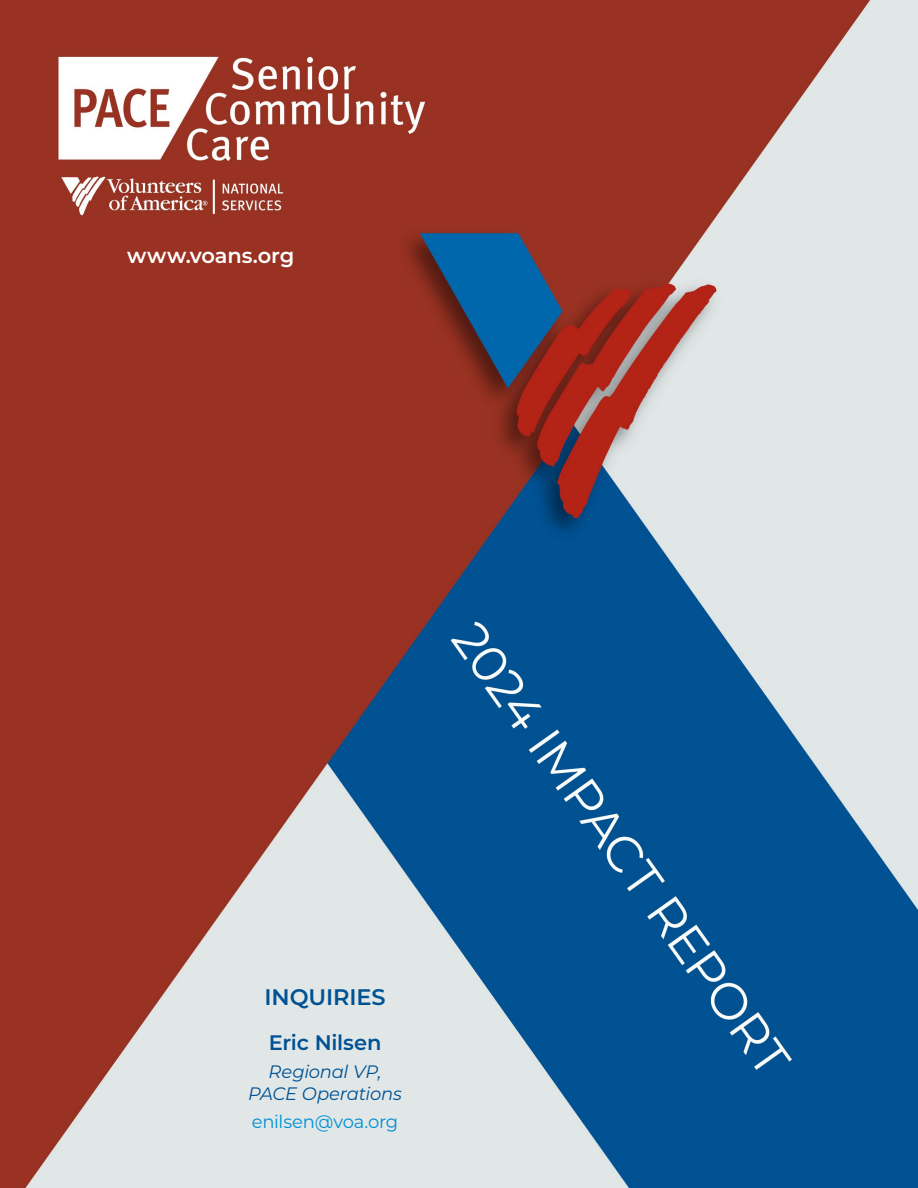
<style>
.page{position:relative;width:918px;height:1188px;background:#fff}
.page>*{position:absolute;margin:0;border:0;box-sizing:border-box;transform-origin:0 0}
.t1{font:600 22.5px "Montserrat";letter-spacing:-.005em;color:#005293}
.t2{font:600 21px "Montserrat";letter-spacing:-.01em;color:#fff}
.t3{font:600 21px "Montserrat";letter-spacing:-.01em;color:#005293}
.t4{font:italic 18px/21.6px "Montserrat";letter-spacing:-.015em;color:#005293;text-align:center}
.t5{font:18px "Montserrat";letter-spacing:-.015em;color:#0090d4}
</style>
<div class="page">
<img style="left:0;top:0;width:918px;height:1188px">
<p class="t2" style="left:127px;top:241px;width:169px">www.voans.org</p>
<p class="t1" style="left:265px;top:981px;width:123px">INQUIRIES</p>
<p class="t3" style="left:269px;top:1028px;width:114px">Eric Nilsen</p>
<p class="t4" style="left:248px;top:1061px;width:155px">Regional VP,<br>PACE Operations</p>
<p class="t5" style="left:252px;top:1110px;width:148px">enilsen@voa.org</p>
</div>
